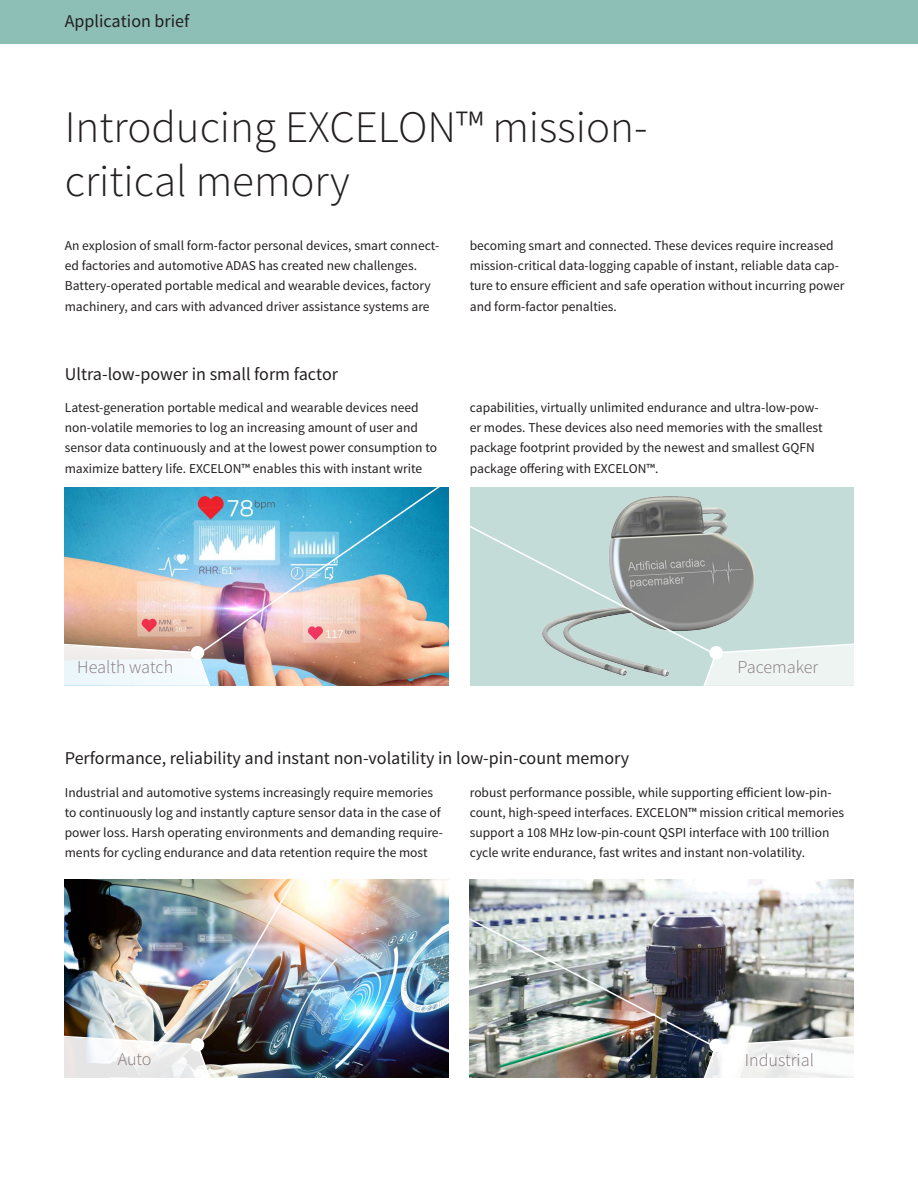
<style>
.page{position:relative;width:918px;height:1188px;background:#fff}
.page>*{position:absolute;margin:0;border:0;box-sizing:border-box;transform-origin:0 0}
.Product_Brief_US_Hea{font:300 45px/54px "Source Sans Pro";color:#231f20}
.Product_Brief_US_Hea-2{font:18px "Source Sans Pro";color:#231f20}
.Product_Brief_US_Hea-3{font:300 18px "Source Sans Pro";color:#86777c}
.Product_Brief_US_Cop{font:13.5px/20.2px "Source Sans Pro";color:#231f20}
</style>
<div class="page">
<img style="left:65px;top:487px;width:383px;height:199px">
<img style="left:303px;top:879px;width:145px;height:199px">
<img style="left:470px;top:879px;width:383px;height:35px">
<div style="left:470px;top:487px;width:383px;height:199px;background:#c4dcd7"></div>
<img style="left:615px;top:496px;width:112px;height:25px">
<img style="left:195px;top:487px;width:253px;height:170px">
<svg style="left:64px;top:643px;width:149px;height:43px"></svg>
<img style="left:64px;top:879px;width:239px;height:199px">
<svg style="left:470px;top:521px;width:384px;height:165px"></svg>
<img style="left:469px;top:914px;width:385px;height:164px">
<div style="left:0;top:0;width:918px;height:43px;background:#8dbfb6"></div>
<p class="Product_Brief_US_Hea-2" style="left:65px;top:10px;width:126px">Application brief</p>
<p class="Product_Brief_US_Hea" style="left:65px;top:100px;width:584px">Introducing EXCELON™ mission&shy;critical memory</p>
<p class="Product_Brief_US_Cop" style="left:65px;top:235px;width:376px">An explosion of small form-factor personal devices, smart connect&shy;ed factories and automotive ADAS has created new challenges.<br>Battery-operated portable medical and wearable devices, factory machinery, and cars with advanced driver assistance systems are</p>
<p class="Product_Brief_US_Cop" style="left:470px;top:235px;width:376px">becoming smart and connected. These devices require increased mission-critical data-logging capable of instant, reliable data cap&shy;ture to ensure efficient and safe operation without incurring power and form-factor penalties.</p>
<p class="Product_Brief_US_Hea-2" style="left:65px;top:362px;width:275px">Ultra-low-power in small form factor</p>
<p class="Product_Brief_US_Cop" style="left:65px;top:397px;width:374px">Latest-generation portable medical and wearable devices need non-volatile memories to log an increasing amount of user and sensor data continuously and at the lowest power consumption to maximize battery life. EXCELON™ enables this with instant write</p>
<p class="Product_Brief_US_Cop" style="left:470px;top:397px;width:354px">capabilities, virtually unlimited endurance and ultra-low-pow&shy;er modes. These devices also need memories with the smallest package footprint provided by the newest and smallest GQFN package offering with EXCELON™.</p>
<p class="Product_Brief_US_Hea-3" style="left:77px;top:656px;width:98px">Health watch</p>
<p class="Product_Brief_US_Hea-2" style="left:65px;top:747px;width:566px">Performance, reliability and instant non-volatility in low-pin-count memory</p>
<p class="Product_Brief_US_Hea-3" style="left:738px;top:656px;width:82px">Pacemaker</p>
<p class="Product_Brief_US_Cop" style="left:65px;top:782px;width:380px">Industrial and automotive systems increasingly require memories to continuously log and instantly capture sensor data in the case of power loss. Harsh operating environments and demanding require&shy;ments for cycling endurance and data retention require the most</p>
<p class="Product_Brief_US_Cop" style="left:470px;top:782px;width:376px">robust performance possible, while supporting efficient low-pin&shy;count, high-speed interfaces. EXCELON™ mission critical memories support a 108 MHz low-pin-count QSPI interface with 100 trillion cycle write endurance, fast writes and instant non-volatility.</p>
<p class="Product_Brief_US_Hea-3" style="left:118px;top:1048px;width:35px">Auto</p>
<p class="Product_Brief_US_Hea-3" style="left:745px;top:1049px;width:71px">Industrial</p>
</div>
